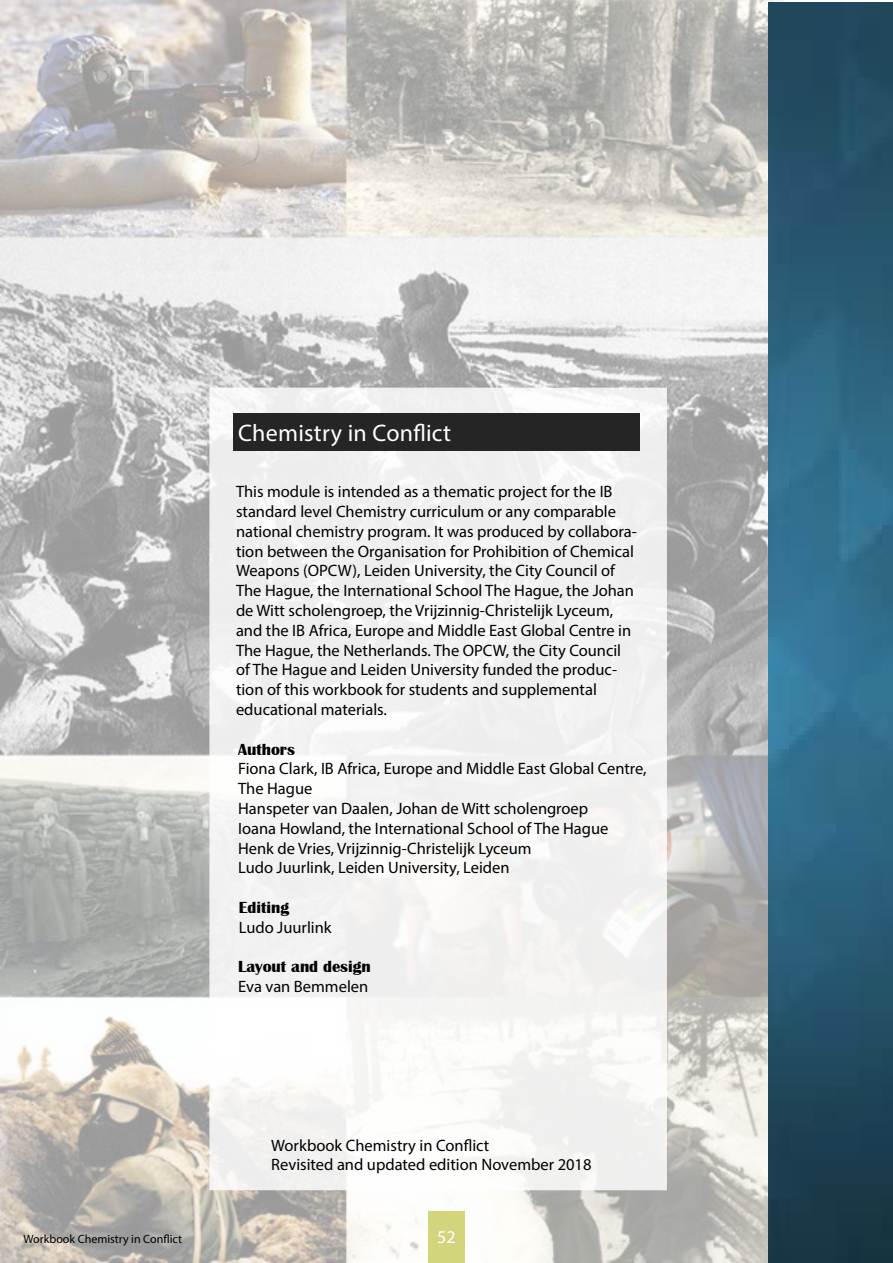
<style>
.page{position:relative;width:893px;height:1263px;background:#fff}
.page>*{position:absolute;margin:0;border:0;box-sizing:border-box;transform-origin:0 0}
.t1{font:24px "Myriad Pro";letter-spacing:.01em;color:#fff}
.t2{font:18px "Myriad Pro";color:#fff}
.t3{font:16.5px/19.8px "Myriad Pro";color:#000}
.t4{font:700 16.5px "Britannic";color:#000}
.t5{font:12px "Myriad Pro";color:#000}
</style>
<div class="page">
<img style="left:0;top:0;width:784px;height:1263px">
<div style="left:428px;top:1211px;width:37px;height:52px;background:#d2d57c"></div>
<div style="left:209px;top:388px;width:458px;height:802px;background:#f2f2f1;border:2px solid #fff"></div>
<div style="left:233px;top:413px;width:407px;height:37px;background:#252525"></div>
<img style="left:769px;top:2px;width:124px;height:1261px">
<h1 class="t1" style="left:238px;top:418px;width:215px">Chemistry in Conflict</h1>
<p class="t3" style="left:236px;top:481px;width:402px">This module is intended as a thematic project for the IB standard level Chemistry curriculum or any comparable national chemistry program. It was produced by collabora&shy;tion between the Organisation for Prohibition of Chemical Weapons (OPCW), Leiden University, the City Council of The Hague, the International School The Hague, the Johan de Witt scholengroep, the Vrijzinnig-Christelijk Lyceum, and the IB Africa, Europe and Middle East Global Centre in The Hague, the Netherlands. The OPCW, the City Council of The Hague and Leiden University funded the produc&shy;tion of this workbook for students and supplemental educational materials.</p>
<p class="t4" style="left:238px;top:740px;width:58px">Authors</p>
<p class="t3" style="left:238px;top:759px;width:410px">Fiona Clark, IB Africa, Europe and Middle East Global Centre, The Hague<br>Hanspeter van Daalen, Johan de Witt scholengroep<br>Ioana Howland, the International School of The Hague Henk de Vries, Vrijzinnig-Christelijk Lyceum<br>Ludo Juurlink, Leiden University, Leiden</p>
<p class="t4" style="left:239px;top:898px;width:52px">Editing</p>
<p class="t3" style="left:239px;top:917px;width:94px">Ludo Juurlink</p>
<p class="t4" style="left:238px;top:958px;width:134px">Layout and design</p>
<p class="t3" style="left:238px;top:976px;width:132px">Eva van Bemmelen</p>
<p class="t3" style="left:271px;top:1135px;width:322px">Workbook Chemistry in Conflict<br>Revisited and updated edition November 2018</p>
<p class="t5" style="left:23px;top:1232px;width:160px">Workbook Chemistry in Conflict</p>
<p class="t2" style="left:437px;top:1226px;width:20px">52</p>
</div>
